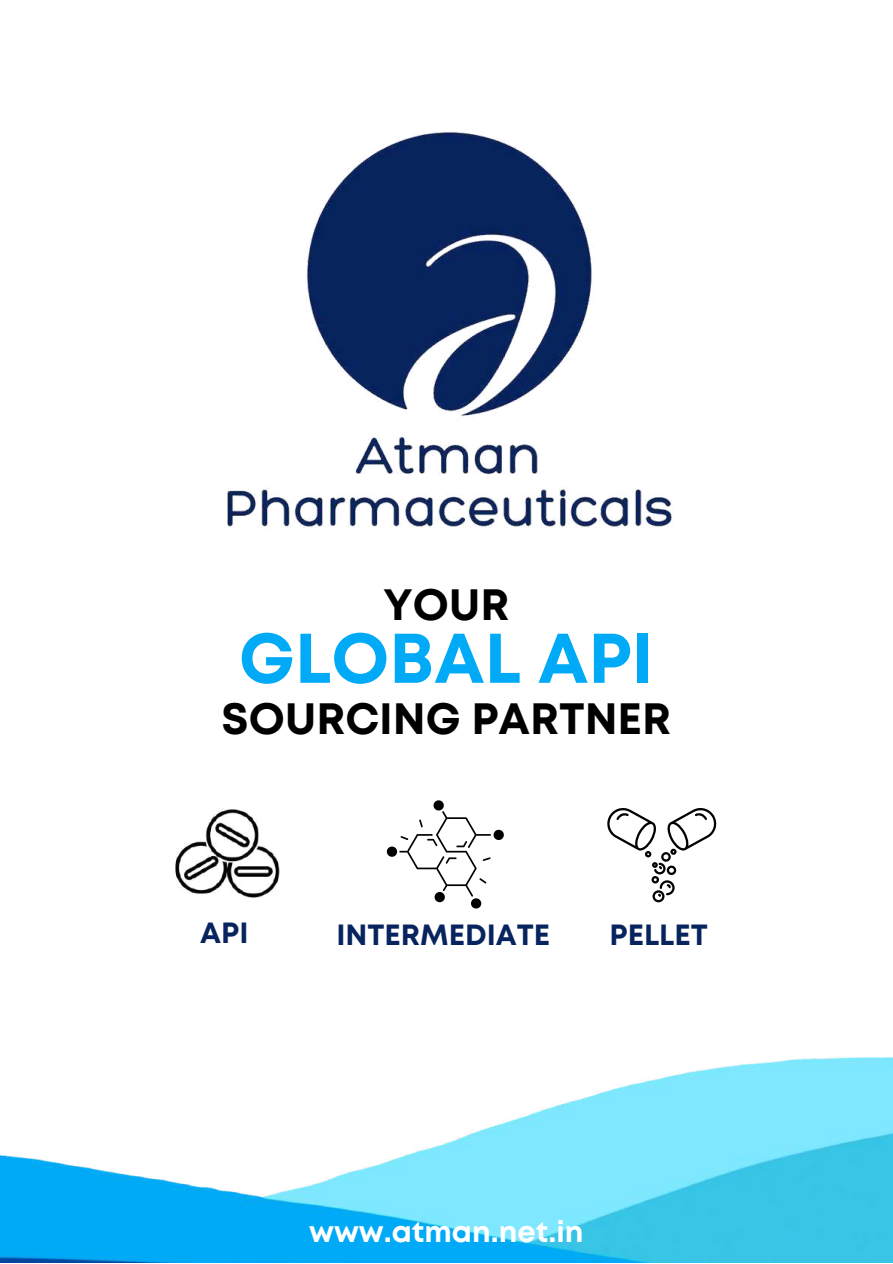
<style>
.page{position:relative;width:893px;height:1264px;background:#fff}
.page>*{position:absolute;margin:0;border:0;box-sizing:border-box;transform-origin:0 0}
.t1{font:700 70.05px "Mont";color:#01aaf6}
.t2{font:700 43.8px "Mont";color:#000}
.t3{font:700 29.25px "Mont";color:#07245e}
.t4{font:700 29.25px "Mont";color:#fff}
</style>
<div class="page">
<img style="left:0;top:821px;width:892px;height:441px">
<img style="left:227px;top:132px;width:445px;height:397px">
<svg style="left:607px;top:808px;width:109px;height:94px"></svg>
<svg style="left:387px;top:800px;width:117px;height:109px"></svg>
<img style="left:175px;top:808px;width:104px;height:89px">
<h2 class="t2" style="left:383px;top:588px;width:128px">YOUR</h2>
<h1 class="t1" style="left:239px;top:632px;width:416px">GLOBAL API</h1>
<h2 class="t2" style="left:221px;top:702px;width:451px">SOURCING PARTNER</h2>
<p class="t3" style="left:200px;top:921px;width:50px">API</p>
<p class="t3" style="left:336px;top:923px;width:215px">INTERMEDIATE</p>
<p class="t3" style="left:609px;top:923px;width:100px">PELLET</p>
<p class="t4" style="left:309px;top:1220px;width:276px">www.atman.net.in</p>
</div>
